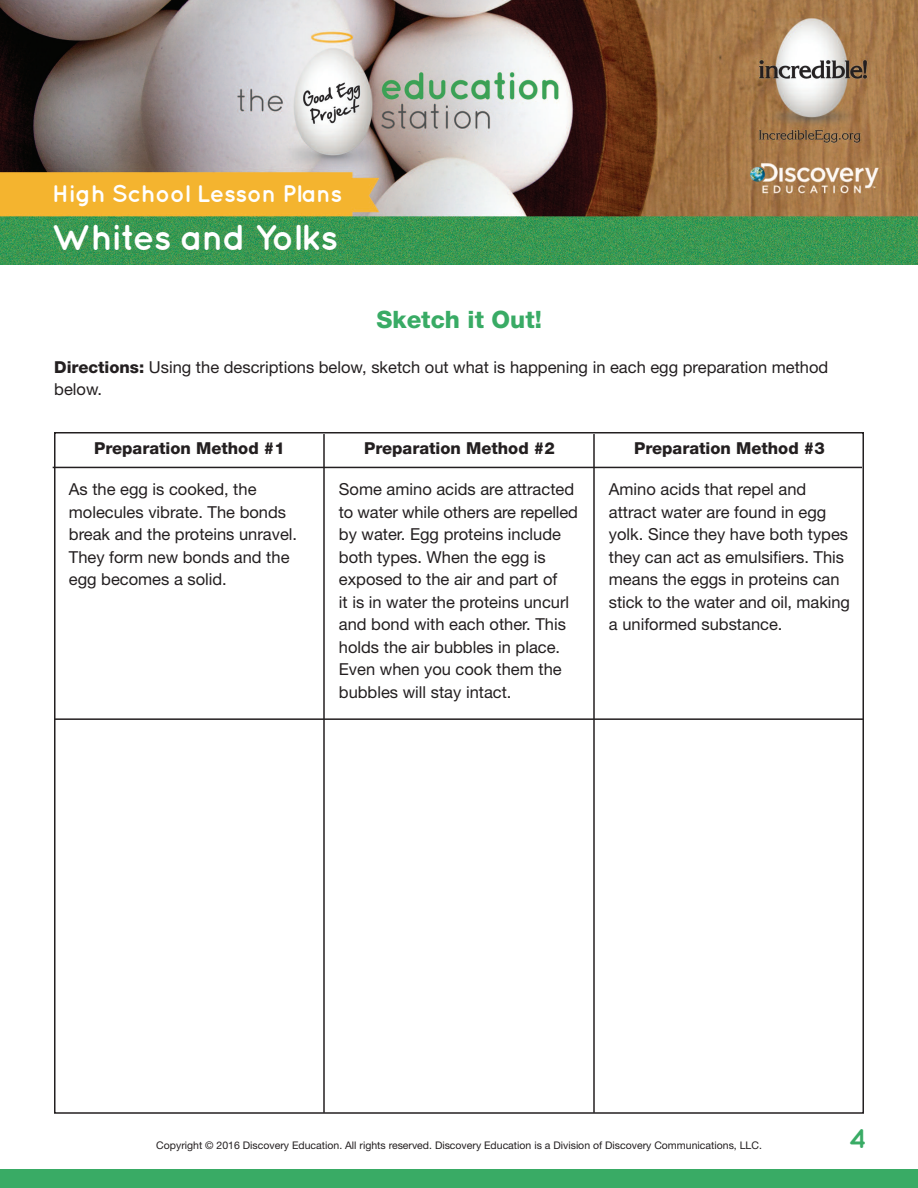
<style>
.page{position:relative;width:918px;height:1188px;background:#fff}
.page>*{position:absolute;margin:0;border:0;box-sizing:border-box;transform-origin:0 0}
.t1{font:700 36px "Quicksand";letter-spacing:-.025em;color:#fff}
.t2{font:700 27px "Quicksand";color:#39ab65}
.t3{font:700 24px "Quicksand";letter-spacing:-.015em;color:#fff}
.t4{font:800 24px "Helvetica Neue";color:#39ab65}
.t5{font:16.5px/22.5px "Helvetica Neue";color:#231f20}
.t6{font:800 16.5px "Helvetica Neue";color:#231f20}
.t7{font:10.5px "Helvetica Neue";color:#231f20}
.s1{font-weight:800}
</style>
<div class="page">
<img style="left:0;top:0;width:918px;height:265px">
<div style="left:0;top:1170px;width:918px;height:18px;background:#39ab65"></div>
<hr style="left:323px;top:434px;width:2px;height:679px;background:#231f20">
<hr style="left:593px;top:434px;width:2px;height:679px;background:#231f20">
<hr style="left:53px;top:467px;width:809px;height:1px;background:#231f20">
<hr style="left:54px;top:718px;width:810px;height:2px;background:#231f20">
<h3 class="t3" style="left:52px;top:186px;width:292px">High School Lesson Plans</h3>
<h1 class="t1" style="left:52px;top:225px;width:288px">Whites and Yolks</h1>
<h3 class="t4" style="left:376px;top:311px;width:167px">Sketch it Out!</h3>
<p class="t5" style="left:54px;top:355px;width:776px"><span class="s1">Directions:</span> Using the descriptions below, sketch out what is happening in each egg preparation method below.</p>
<p class="t6" style="left:94px;top:443px;width:192px">Preparation Method #1</p>
<p class="t6" style="left:364px;top:443px;width:192px">Preparation Method #2</p>
<p class="t6" style="left:634px;top:443px;width:192px">Preparation Method #3</p>
<p class="t5" style="left:69px;top:478px;width:230px">As the egg is cooked, the molecules vibrate. The bonds break and the proteins unravel.<br>They form new bonds and the egg becomes a solid.</p>
<p class="t5" style="left:339px;top:478px;width:240px">Some amino acids are attracted to water while others are repelled by water. Egg proteins include both types. When the egg is exposed to the air and part of<br>it is in water the proteins uncurl and bond with each other. This holds the air bubbles in place.<br>Even when you cook them the bubbles will stay intact.</p>
<p class="t5" style="left:609px;top:478px;width:243px">Amino acids that repel and attract water are found in egg yolk. Since they have both types they can act as emulsifiers. This means the eggs in proteins can stick to the water and oil, making a uniformed substance.</p>
<p class="t7" style="left:156px;top:1139px;width:607px">Copyright © 2016 Discovery Education. All rights reserved. Discovery Education is a Division of Discovery Communications, LLC.</p>
<h2 class="t2" style="left:849px;top:1129px;width:19px">4</h2>
</div>
